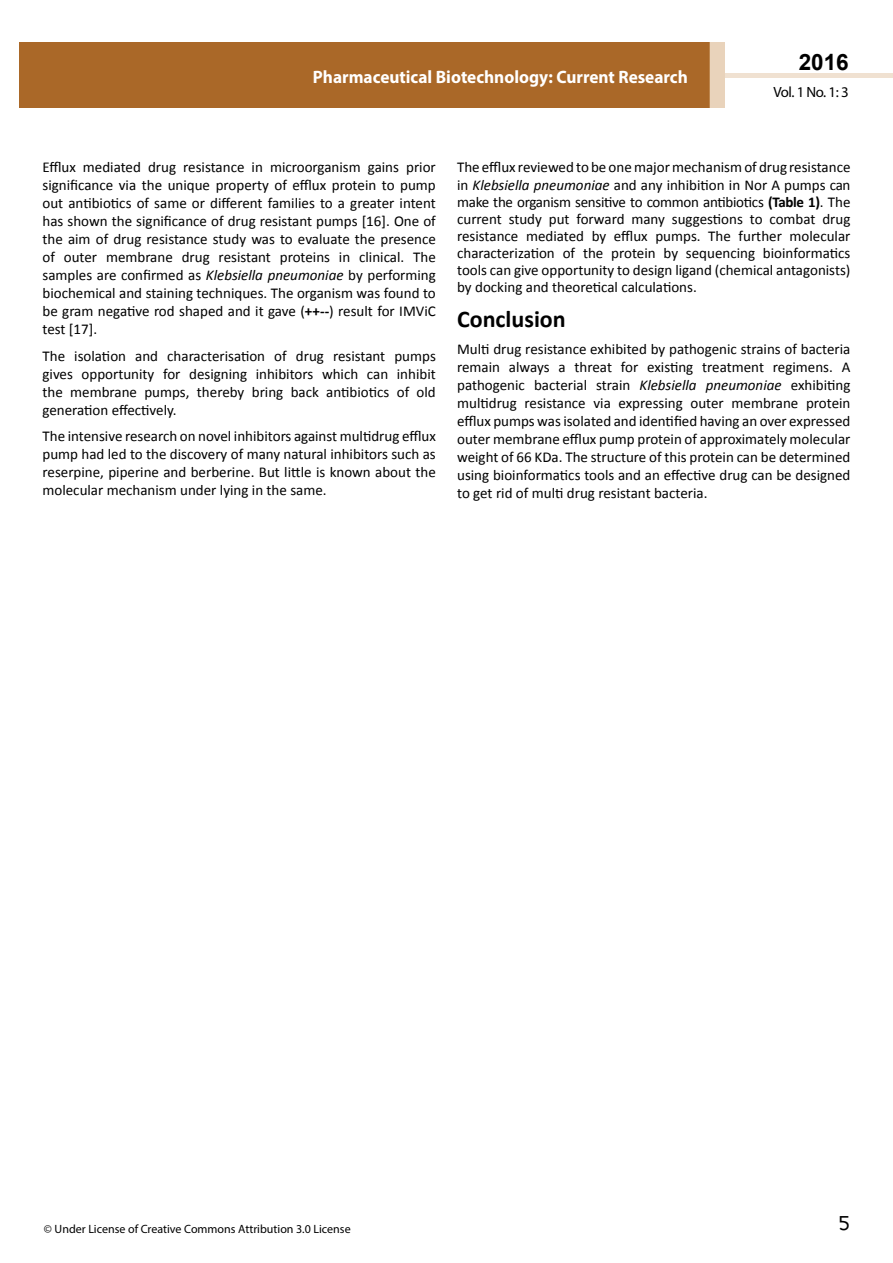
<style>
.page{position:relative;width:893px;height:1263px;background:#fff}
.page>*{position:absolute;margin:0;border:0;box-sizing:border-box;transform-origin:0 0}
.t1{font:25.5px "Tunga";color:#000}
.t2{font:700 24px "Calibri";color:#000}
.t3{font:700 22.5px "Arial";color:#000}
.t4{font:700 18px "Myriad Pro";color:#fff;scale:.96 1}
.t5{font:15px/18px "Calibri";color:#000;text-align:justify}
.t6{font:14.85px "Myriad Pro";color:#000}
.t7{font:12px "Myriad Pro";color:#000}
.s1{font-style:italic}
.s2{font-weight:700}
</style>
<div class="page">
<div style="left:725px;top:73px;width:168px;height:5px;background:#f0e1d1"></div>
<div style="left:19px;top:42px;width:690px;height:66px;background:#aa6828"></div>
<div style="left:709px;top:42px;width:16px;height:66px;background:#e9d3bb"></div>
<p class="t4" style="left:313px;top:65px;width:392px">Pharmaceutical Biotechnology: Current Research</p>
<p class="t4" style="left:585px;top:74px;width:128px">ISSN 1698-9465</p>
<h3 class="t3" style="left:799px;top:47px;width:52px">2016</h3>
<p class="t6" style="left:773px;top:83px;width:77px">Vol. 1 No. 1: 3</p>
<p class="t5" style="left:43px;top:158px;width:395px">Efflux mediated drug resistance in microorganism gains prior significance via the unique property of efflux protein to pump out antibiotics of same or different families to a greater intent has shown the significance of drug resistant pumps [16]. One of the aim of drug resistance study was to evaluate the presence of outer membrane drug resistant proteins in clinical. The samples are confirmed as <span class="s1">Klebsiella pneumoniae</span> by performing biochemical and staining techniques. The organism was found to be gram negative rod shaped and it gave (<span class="s2">++--</span>) result for IMViC test [17].</p>
<p class="t5" style="left:43px;top:347px;width:395px">The isolation and characterisation of drug resistant pumps gives opportunity for designing inhibitors which can inhibit the membrane pumps, thereby bring back antibiotics of old generation effectively.</p>
<p class="t5" style="left:43px;top:427px;width:395px">The intensive research on novel inhibitors against multidrug efflux pump had led to the discovery of many natural inhibitors such as reserpine, piperine and berberine. But little is known about the molecular mechanism under lying in the same.</p>
<p class="t5" style="left:457px;top:159px;width:395px;line-height:17.1px">The efflux reviewed to be one major mechanism of drug resistance in <span class="s1">Klebsiella pneumoniae</span> and any inhibition in Nor A pumps can make the organism sensitive to common antibiotics <span class="s2">(Table 1)</span>. The current study put forward many suggestions to combat drug resistance mediated by efflux pumps. The further molecular characterization of the protein by sequencing bioinformatics tools can give opportunity to design ligand (chemical antagonists) by docking and theoretical calculations.</p>
<h2 class="t2" style="left:457px;top:304px;width:110px">Conclusion</h2>
<p class="t5" style="left:457px;top:340px;width:395px">Multi drug resistance exhibited by pathogenic strains of bacteria remain always a threat for existing treatment regimens. A pathogenic bacterial strain <span class="s1">Klebsiella pneumoniae</span> exhibiting multidrug resistance via expressing outer membrane protein efflux pumps was isolated and identified having an over expressed outer membrane efflux pump protein of approximately molecular weight of 66 KDa. The structure of this protein can be determined using bioinformatics tools and an effective drug can be designed to get rid of multi drug resistant bacteria.</p>
<p class="t7" style="left:44px;top:1221px;width:308px">© Under License of Creative Commons Attribution 3.0 License</p>
<h1 class="t1" style="left:839px;top:1206px;width:13px">5</h1>
</div>
